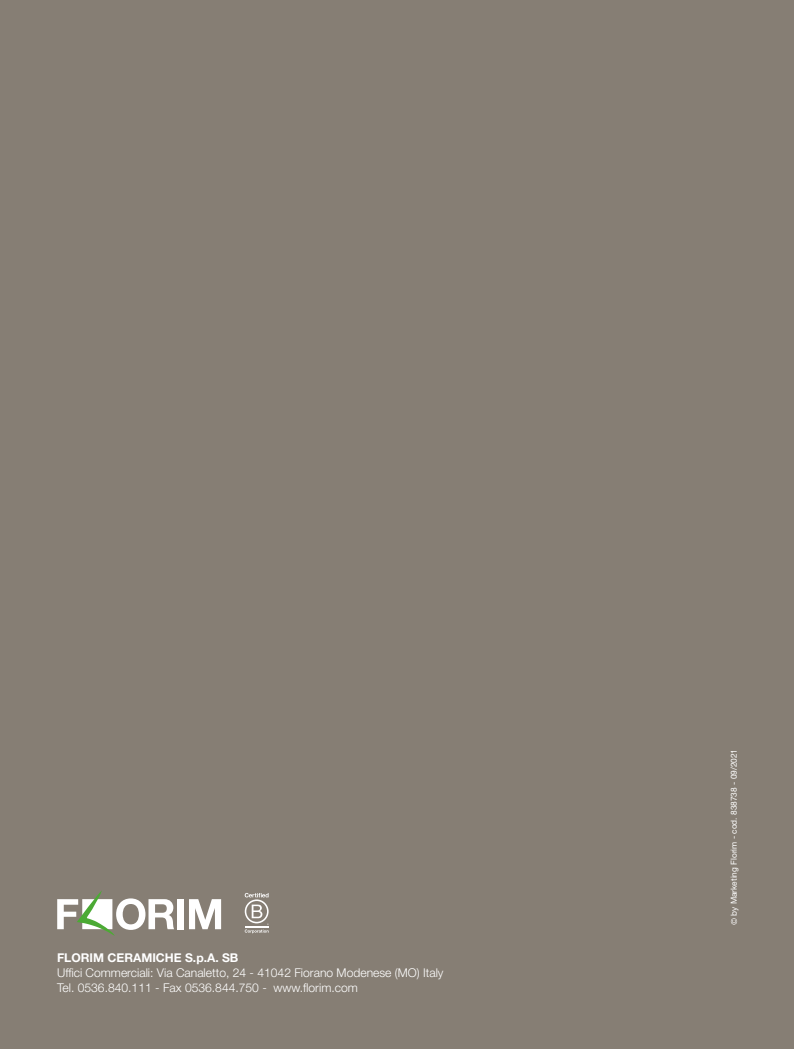
<style>
.page{position:relative;width:794px;height:1049px;background:#867e74}
.page>*{position:absolute;margin:0;border:0;box-sizing:border-box;transform-origin:0 0}
.t1{font:300 12.1px/14.5px "Helvetica Neue LT Std";color:#fff}
.t2{font:700 12.1px "Helvetica Neue LT Std";color:#fff}
.t3{font:8.3px "Helvetica Neue";color:#fff}
</style>
<div class="page">
<svg style="left:731px;top:918px;width:6px;height:6px"></svg>
<div style="left:177px;top:899px;width:7px;height:30px;background:#fff"></div>
<svg style="left:189px;top:899px;width:32px;height:30px"></svg>
<svg style="left:57px;top:890px;width:117px;height:46px"></svg>
<svg style="left:245px;top:893px;width:23px;height:40px"></svg>
<p class="t2" style="left:57px;top:950px;width:183px">FLORIM CERAMICHE S.p.A. SB</p>
<p class="t1" style="left:57px;top:965px;width:388px">Uffici Commerciali: Via Canaletto, 24 - 41042 Fiorano Modenese (MO) Italy<br>Tel. 0536.840.111 - Fax 0536.844.750 - www.florim.com</p>
<p class="t3" style="left:729px;top:916px;width:168px;rotate:-90deg">by Marketing Florim - cod. 838738 - 09/2021</p>
</div>
